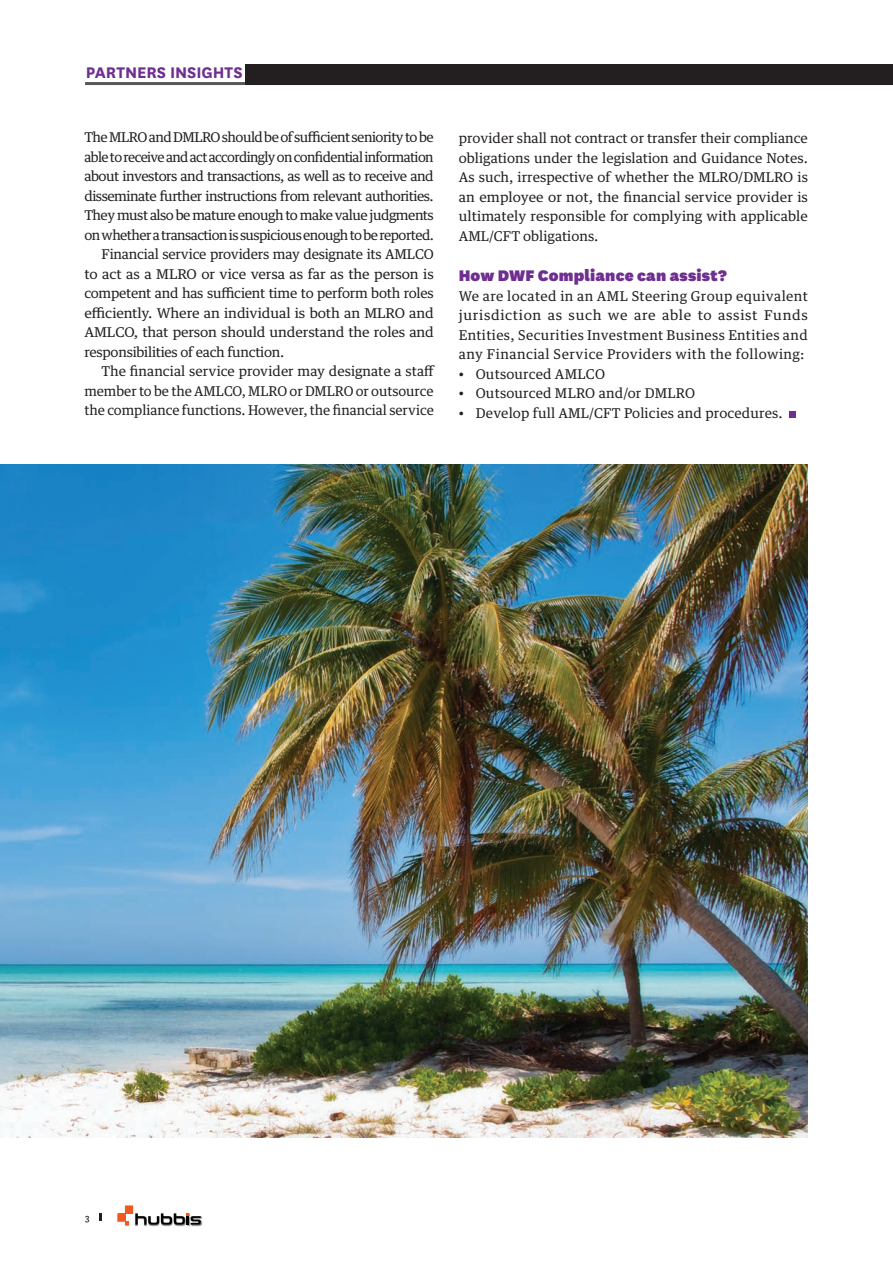
<style>
.page{position:relative;width:893px;height:1263px;background:#fff}
.page>*{position:absolute;margin:0;border:0;box-sizing:border-box;transform-origin:0 0}
.t1{font:900 18px "National";letter-spacing:.01em;color:#6e2f90}
.t2{font:700 18px "National";letter-spacing:-.005em;color:#6e2f90}
.t3{font:13.5px/19.5px "Guardian Text Egyp";letter-spacing:-.02em;color:#231f20;text-align:justify}
.t4{font:13.5px "Guardian Text Egyp";letter-spacing:-.04em;color:#231f20}
.t5{font:13.5px "Guardian Text Egyp";letter-spacing:.01em;color:#231f20}
.t6{font:13.5px "Guardian Text Egyp";letter-spacing:-.045em;color:#231f20}
.t7{font:13.5px "Guardian Text Egyp";color:#231f20}
.t8{font:10.5px "National";color:#231f20}
</style>
<div class="page">
<div style="left:789px;top:411px;width:7px;height:7px;background:#6e2f90"></div>
<img style="left:0;top:465px;width:808px;height:672px">
<hr style="left:85px;top:82px;width:808px;height:3px;background:#57585a">
<div style="left:246px;top:64px;width:647px;height:21px;background:#231f20"></div>
<img style="left:117px;top:1205px;width:85px;height:21px">
<svg style="left:135px;top:1213px;width:66px;height:11px"></svg>
<div style="left:126px;top:1206px;width:7px;height:7px;background:#f15924"></div>
<div style="left:118px;top:1213px;width:8px;height:8px;background:#f15924"></div>
<svg style="left:99px;top:1214px;width:2px;height:7px"></svg>
<h1 class="t2" style="left:86px;top:59px;width:158px">PARTNERS INSIGHTS</h1>
<p class="t4" style="left:84px;top:126px;width:351px">The MLRO and DMLRO should be of sufficient seniority to be</p>
<p class="t6" style="left:84px;top:146px;width:351px">able to receive and act accordingly on confidential information</p>
<p class="t4" style="left:84px;top:165px;width:351px">about investors and transactions, as well as to receive and</p>
<p class="t4" style="left:84px;top:185px;width:351px">disseminate further instructions from relevant authorities.</p>
<p class="t4" style="left:84px;top:204px;width:351px">They must also be mature enough to make value judgments</p>
<p class="t4" style="left:84px;top:224px;width:351px">on whether a transaction is suspicious enough to be reported.</p>
<p class="t3" style="left:101px;top:243px;width:334px">Financial service providers may designate its AMLCO</p>
<p class="t3" style="left:84px;top:263px;width:351px">to act as a MLRO or vice versa as far as the person is</p>
<p class="t3" style="left:84px;top:282px;width:351px">competent and has sufficient time to perform both roles</p>
<p class="t3" style="left:84px;top:302px;width:351px">efficiently. Where an individual is both an MLRO and</p>
<p class="t3" style="left:84px;top:321px;width:351px">AMLCO, that person should understand the roles and</p>
<p class="t3" style="left:84px;top:341px;width:201px">responsibilities of each function.</p>
<p class="t7" style="left:101px;top:360px;width:335px">The financial service provider may designate a staff</p>
<p class="t3" style="left:84px;top:380px;width:351px">member to be the AMLCO, MLRO or DMLRO or outsource</p>
<p class="t3" style="left:84px;top:399px;width:351px">the compliance functions. However, the financial service</p>
<p class="t3" style="left:459px;top:127px;width:351px">provider shall not contract or transfer their compliance obligations under the legislation and Guidance Notes.<br>As such, irrespective of whether the MLRO/DMLRO is an employee or not, the financial service provider is ultimately responsible for complying with applicable AML/CFT obligations.</p>
<h1 class="t1" style="left:459px;top:263px;width:270px">How DWF Compliance can assist?</h1>
<p class="t3" style="left:459px;top:285px;width:351px">We are located in an AML Steering Group equivalent jurisdiction as such we are able to assist Funds Entities, Securities Investment Business Entities and any Financial Service Providers with the following:</p>
<p class="t5" style="left:459px;top:362px;width:148px">• Outsourced AMLCO</p>
<p class="t5" style="left:459px;top:382px;width:238px">• Outsourced MLRO and/or DMLRO</p>
<p class="t5" style="left:459px;top:401px;width:325px">• Develop full AML/CFT Policies and procedures.</p>
<p class="t8" style="left:85px;top:1211px;width:6px">3</p>
</div>
